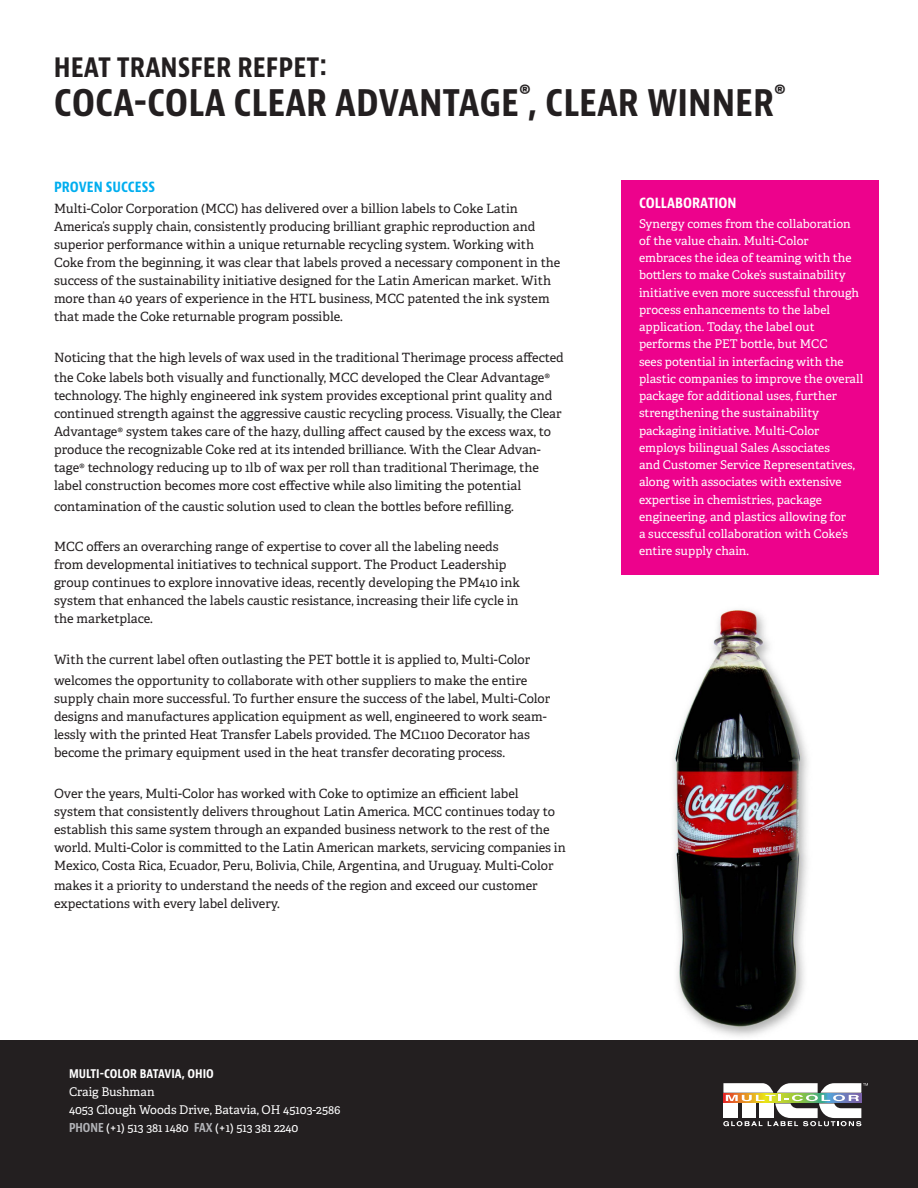
<style>
.page{position:relative;width:918px;height:1188px;background:#fff}
.page>*{position:absolute;margin:0;border:0;box-sizing:border-box;transform-origin:0 0}
.t1{font:700 condensed 39px "Bernino Sans";color:#231f20}
.t2{font:700 condensed 28.5px "Bernino Sans";color:#231f20}
.t3{font:700 condensed 15px "Bernino Sans";color:#00aeef}
.t4{font:700 condensed 15px "Bernino Sans";color:#fff}
.t5{font:12.75px/18px "Adelle PE";color:#231f20}
.t6{font:700 condensed 12.75px "Bernino Sans";color:#fff}
.t7{font:12px/17.2px "Adelle PE";color:#fff}
.s1{font-family:"Bernino Sans";font-weight:700;font-stretch:condensed;color:#b2b3b7}
</style>
<div class="page">
<img style="left:673px;top:609px;width:135px;height:427px">
<div style="left:0;top:1040px;width:918px;height:148px;background:#231f20"></div>
<svg style="left:723px;top:1083px;width:145px;height:43px"></svg>
<div style="left:621px;top:180px;width:258px;height:395px;background:#ed028c"></div>
<p class="t2" style="left:54px;top:49px;width:275px">HEAT TRANSFER REFPET:</p>
<p class="t1" style="left:54px;top:78px;width:734px">COCA-COLA CLEAR ADVANTAGE<sup>®</sup>, CLEAR WINNER<sup>®</sup></p>
<p class="t3" style="left:54px;top:178px;width:103px">PROVEN SUCCESS</p>
<p class="t5" style="left:54px;top:199px;width:508px">Multi-Color Corporation (MCC) has delivered over a billion labels to Coke Latin America’s supply chain, consistently producing brilliant graphic reproduction and superior performance within a unique returnable recycling system. Working with Coke from the beginning, it was clear that labels proved a necessary component in the success of the sustainability initiative designed for the Latin American market. With more than 40 years of experience in the HTL business, MCC patented the ink system that made the Coke returnable program possible.</p>
<p class="t5" style="left:54px;top:348px;width:511px">Noticing that the high levels of wax used in the traditional Therimage process affected</p>
<p class="t5" style="left:54px;top:368px;width:509px">the Coke labels both visually and functionally, MCC developed the Clear Advantage® technology. The highly engineered ink system provides exceptional print quality and continued strength against the aggressive caustic recycling process. Visually, the Clear Advantage® system takes care of the hazy, dulling affect caused by the excess wax, to produce the recognizable Coke red at its intended brilliance. With the Clear Advan&shy;tage® technology reducing up to 1lb of wax per roll than traditional Therimage, the label construction becomes more cost effective while also limiting the potential</p>
<p class="t5" style="left:54px;top:497px;width:461px">contamination of the caustic solution used to clean the bottles before refilling.</p>
<p class="t5" style="left:54px;top:537px;width:467px">MCC offers an overarching range of expertise to cover all the labeling needs from developmental initiatives to technical support. The Product Leadership group continues to explore innovative ideas, recently developing the PM410 ink system that enhanced the labels caustic resistance, increasing their life cycle in the marketplace.</p>
<p class="t5" style="left:54px;top:650px;width:478px">With the current label often outlasting the PET bottle it is applied to, Multi-Color</p>
<p class="t5" style="left:54px;top:671px;width:498px">welcomes the opportunity to collaborate with other suppliers to make the entire supply chain more successful. To further ensure the success of the label, Multi-Color designs and manufactures application equipment as well, engineered to work seam&shy;lessly with the printed Heat Transfer Labels provided. The MC1100 Decorator has become the primary equipment used in the heat transfer decorating process.</p>
<p class="t5" style="left:54px;top:784px;width:513px">Over the years, Multi-Color has worked with Coke to optimize an efficient label<br>system that consistently delivers throughout Latin America. MCC continues today to establish this same system through an expanded business network to the rest of the world. Multi-Color is committed to the Latin American markets, servicing companies in Mexico, Costa Rica, Ecuador, Peru, Bolivia, Chile, Argentina, and Uruguay. Multi-Color</p>
<p class="t5" style="left:54px;top:876px;width:485px">makes it a priority to understand the needs of the region and exceed our customer expectations with every label delivery.</p>
<p class="t6" style="left:69px;top:1066px;width:146px">MULTI-COLOR BATAVIA, OHIO</p>
<p class="t7" style="left:69px;top:1083px;width:87px">Craig Bushman</p>
<p class="t7" style="left:69px;top:1101px;width:273px;line-height:18px">4053 Clough Woods Drive, Batavia, OH 45103-2586<br><span class="s1">PHONE</span> (+1) 513 381 1480 <span class="s1">FAX</span> (+1) 513 381 2240</p>
<p class="t4" style="left:639px;top:193px;width:99px">COLLABORATION</p>
<p class="t7" style="left:639px;top:214px;width:226px">Synergy comes from the collaboration of the value chain. Multi-Color embraces the idea of teaming with the bottlers to make Coke’s sustainability initiative even more successful through process enhancements to the label application. Today, the label out performs the PET bottle, but MCC<br>sees potential in interfacing with the plastic companies to improve the overall package for additional uses, further strengthening the sustainability packaging initiative. Multi-Color employs bilingual Sales Associates<br>and Customer Service Representatives, along with associates with extensive expertise in chemistries, package engineering, and plastics allowing for<br>a successful collaboration with Coke’s entire supply chain.</p>
</div>
